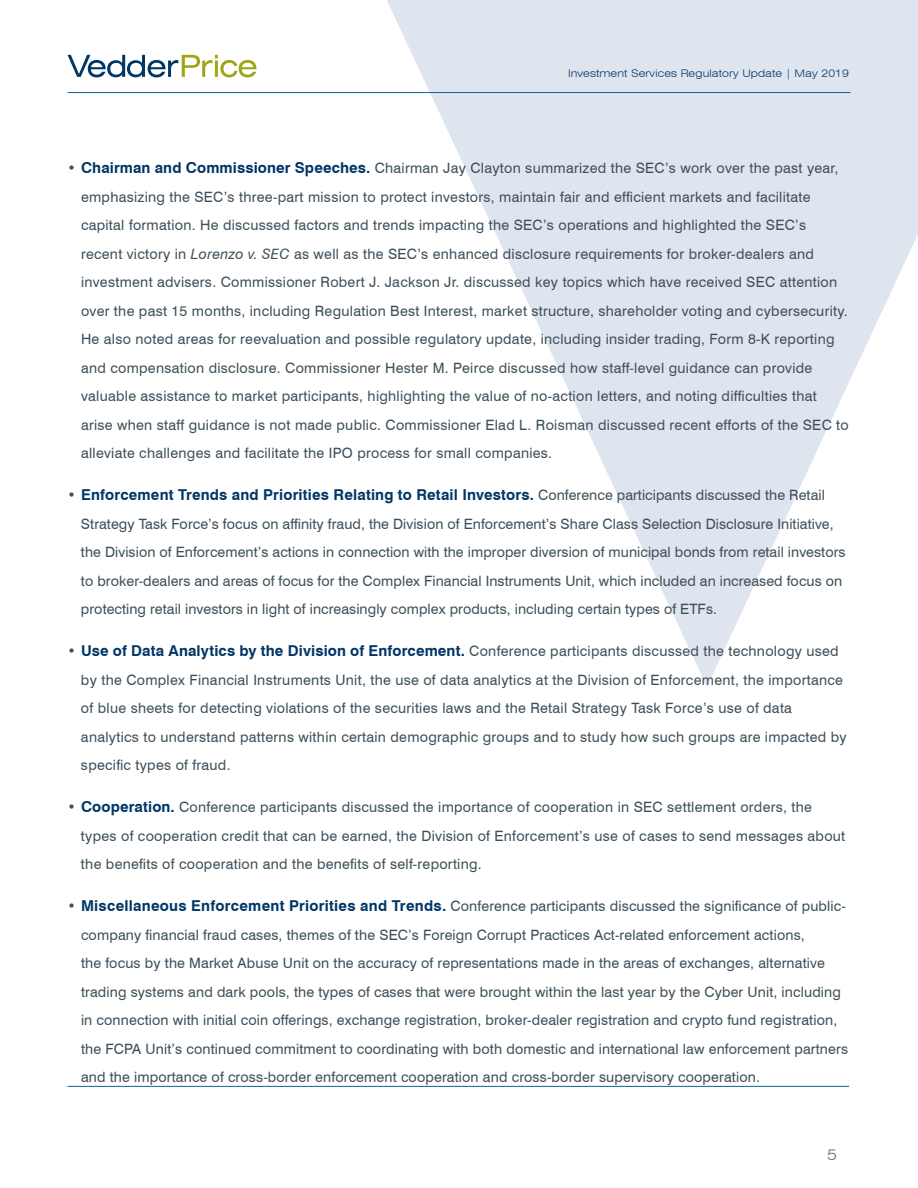
<style>
.page{position:relative;width:918px;height:1188px;background:#fff}
.page>*{position:absolute;margin:0;border:0;box-sizing:border-box;transform-origin:0 0}
.t1{font:700 15px "Swiss 721 BT";letter-spacing:.01em;color:#003667}
.t2{font:300 expanded 15px "Swiss 721 BT";color:#726663}
.t3{font:14.25px/28.5px "Swiss 721 BT";letter-spacing:.02em;color:#3d4f59}
.t4{font:300 expanded 10.5px "Swiss 721 BT";letter-spacing:.01em;color:#003667}
.s1{font-weight:700;font-size:15px;color:#003667}
.s2{font-style:italic}
.s3{font-weight:400;font-size:14.25px;color:#3d4f59}
</style>
<div class="page">
<svg style="left:351px;top:0;width:567px;height:686px;fill:#dfe5ef"></svg>
<svg style="left:68px;top:55px;width:188px;height:22px"></svg>
<hr style="left:68px;top:1086px;width:781px;height:1px;background:#0b6696">
<hr style="left:68px;top:92px;width:782px;height:1px;background:#0b6696">
<p class="t4" style="left:568px;top:67px;width:283px">Investment Services Regulatory Update | May 2019</p>
<p class="t3" style="left:81px;top:154px;width:769px;text-indent:-14px">• <span class="s1">Chairman and Commissioner Speeches.</span> Chairman Jay Clayton summarized the SEC’s work over the past year, emphasizing the SEC’s three-part mission to protect investors, maintain fair and efficient markets and facilitate capital formation. He discussed factors and trends impacting the SEC’s operations and highlighted the SEC’s recent victory in <span class="s2">Lorenzo v. SEC</span> as well as the SEC’s enhanced disclosure requirements for broker-dealers and investment advisers. Commissioner Robert J. Jackson Jr. discussed key topics which have received SEC attention over the past 15 months, including Regulation Best Interest, market structure, shareholder voting and cybersecurity.<br>He also noted areas for reevaluation and possible regulatory update, including insider trading, Form 8-K reporting and compensation disclosure. Commissioner Hester M. Peirce discussed how staff-level guidance can provide valuable assistance to market participants, highlighting the value of no-action letters, and noting difficulties that arise when staff guidance is not made public. Commissioner Elad L. Roisman discussed recent efforts of the SEC to alleviate challenges and facilitate the IPO process for small companies.</p>
<p class="t1" style="left:68px;top:486px;width:759px"><span class="s3">•</span> Enforcement Trends and Priorities Relating to Retail Investors. <span class="s3">Conference participants discussed the Retail</span></p>
<p class="t3" style="left:81px;top:509px;width:766px">Strategy Task Force’s focus on affinity fraud, the Division of Enforcement’s Share Class Selection Disclosure Initiative, the Division of Enforcement’s actions in connection with the improper diversion of municipal bonds from retail investors to broker-dealers and areas of focus for the Complex Financial Instruments Unit, which included an increased focus on protecting retail investors in light of increasingly complex products, including certain types of ETFs.</p>
<p class="t3" style="left:81px;top:637px;width:767px;text-indent:-13px">• <span class="s1">Use of Data Analytics by the Division of Enforcement.</span> Conference participants discussed the technology used by the Complex Financial Instruments Unit, the use of data analytics at the Division of Enforcement, the importance of blue sheets for detecting violations of the securities laws and the Retail Strategy Task Force’s use of data analytics to understand patterns within certain demographic groups and to study how such groups are impacted by specific types of fraud.</p>
<p class="t3" style="left:81px;top:793px;width:766px;text-indent:-13px">• <span class="s1">Cooperation.</span> Conference participants discussed the importance of cooperation in SEC settlement orders, the types of cooperation credit that can be earned, the Division of Enforcement’s use of cases to send messages about the benefits of cooperation and the benefits of self-reporting.</p>
<p class="t3" style="left:81px;top:892px;width:769px;text-indent:-14px">• <span class="s1">Miscellaneous Enforcement Priorities and Trends.</span> Conference participants discussed the significance of public&shy;company financial fraud cases, themes of the SEC’s Foreign Corrupt Practices Act-related enforcement actions,<br>the focus by the Market Abuse Unit on the accuracy of representations made in the areas of exchanges, alternative trading systems and dark pools, the types of cases that were brought within the last year by the Cyber Unit, including in connection with initial coin offerings, exchange registration, broker-dealer registration and crypto fund registration, the FCPA Unit’s continued commitment to coordinating with both domestic and international law enforcement partners and the importance of cross-border enforcement cooperation and cross-border supervisory cooperation.</p>
<p class="t2" style="left:827px;top:1146px;width:11px">5</p>
</div>
